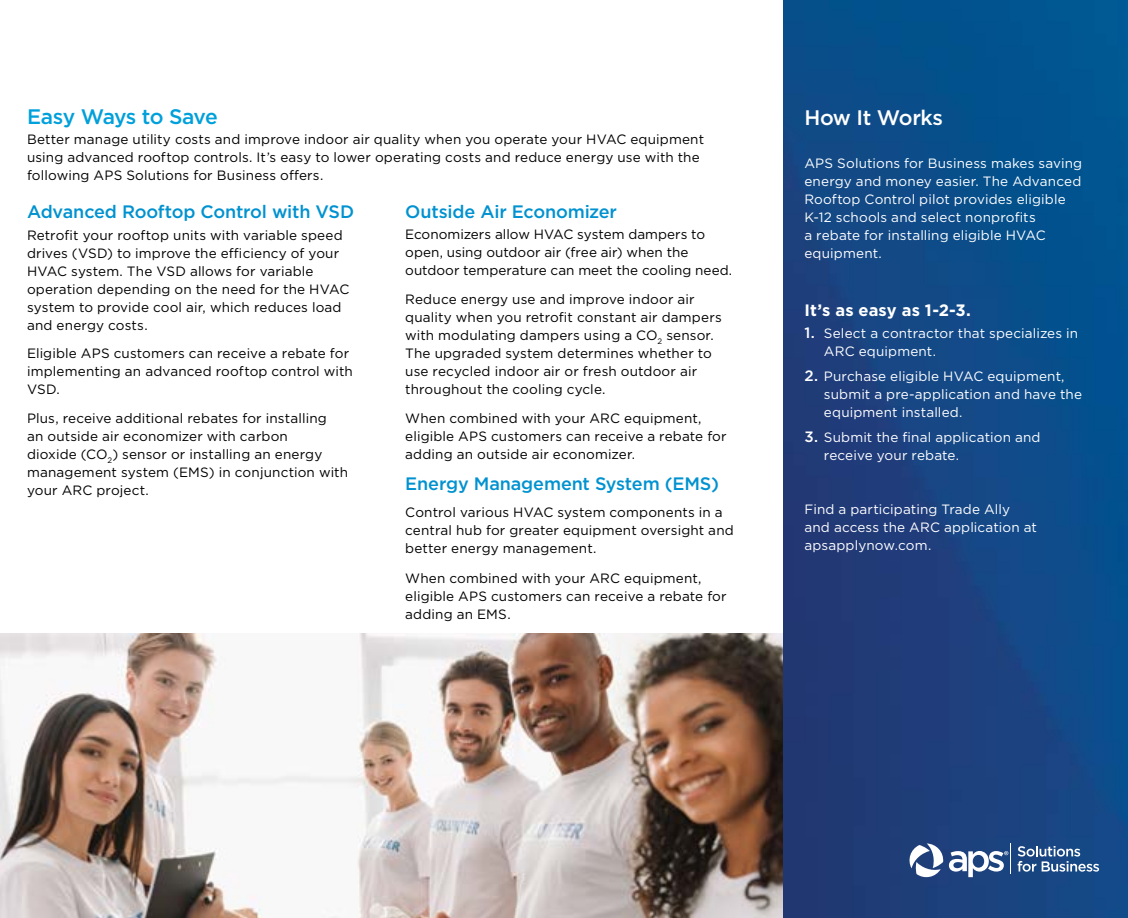
<style>
.page{position:relative;width:1128px;height:918px;background:#fff}
.page>*{position:absolute;margin:0;border:0;box-sizing:border-box;transform-origin:0 0}
.t1{font:500 21px "Gotham";letter-spacing:-.04em;color:#00a0db}
.t2{font:500 21px "Gotham";letter-spacing:-.02em;color:#fff}
.t3{font:500 18px "Gotham";letter-spacing:-.01em;color:#0092d0}
.t4{font:700 16.5px "Gotham";letter-spacing:.01em;color:#fff}
.t5{font:13.5px/18px "Gotham";letter-spacing:.01em;color:#000}
.t6{font:13.5px/18px "Gotham";letter-spacing:.01em;color:#fff}
.s1{font-weight:500;font-size:15px}
</style>
<div class="page">
<img style="left:0;top:634px;width:783px;height:284px">
<img style="left:783px;top:0;width:344px;height:918px">
<svg style="left:1017px;top:846px;width:81px;height:26px;background:#5578a4"></svg>
<hr style="left:1010px;top:844px;width:1px;height:30px;background:#fff">
<svg style="left:909px;top:844px;width:99px;height:33px"></svg>
<h1 class="t1" style="left:27px;top:103px;width:192px">Easy Ways to Save</h1>
<p class="t5" style="left:27px;top:130px;width:678px">Better manage utility costs and improve indoor air quality when you operate your HVAC equipment using advanced rooftop controls. It’s easy to lower operating costs and reduce energy use with the following APS Solutions for Business offers.</p>
<h2 class="t3" style="left:405px;top:200px;width:213px">Outside Air Economizer</h2>
<p class="t5" style="left:405px;top:225px;width:328px">Economizers allow HVAC system dampers to open, using outdoor air (free air) when the outdoor temperature can meet the cooling need.</p>
<p class="t5" style="left:405px;top:290px;width:318px">Reduce energy use and improve indoor air quality when you retrofit constant air dampers with modulating dampers using a CO<sub>2</sub> sensor.<br>The upgraded system determines whether to use recycled indoor air or fresh outdoor air throughout the cooling cycle.</p>
<p class="t5" style="left:405px;top:409px;width:323px">When combined with your ARC equipment, eligible APS customers can receive a rebate for adding an outside air economizer.</p>
<h2 class="t3" style="left:405px;top:472px;width:315px">Energy Management System (EMS)</h2>
<p class="t5" style="left:405px;top:503px;width:330px">Control various HVAC system components in a central hub for greater equipment oversight and better energy management.</p>
<p class="t5" style="left:405px;top:568px;width:323px">When combined with your ARC equipment, eligible APS customers can receive a rebate for adding an EMS.</p>
<h2 class="t3" style="left:27px;top:200px;width:328px">Advanced Rooftop Control with VSD</h2>
<p class="t5" style="left:27px;top:226px;width:324px">Retrofit your rooftop units with variable speed drives (VSD) to improve the efficiency of your HVAC system. The VSD allows for variable operation depending on the need for the HVAC system to provide cool air, which reduces load and energy costs.</p>
<p class="t5" style="left:27px;top:343px;width:327px">Eligible APS customers can receive a rebate for implementing an advanced rooftop control with<br>VSD.</p>
<p class="t5" style="left:27px;top:409px;width:322px">Plus, receive additional rebates for installing<br>an outside air economizer with carbon<br>dioxide (CO<sub>2</sub>) sensor or installing an energy management system (EMS) in conjunction with your ARC project.</p>
<h1 class="t2" style="left:804px;top:104px;width:140px">How It Works</h1>
<p class="t6" style="left:804px;top:154px;width:279px">APS Solutions for Business makes saving energy and money easier. The Advanced Rooftop Control pilot provides eligible K-12 schools and select nonprofits<br>a rebate for installing eligible HVAC equipment.</p>
<p class="t4" style="left:804px;top:299px;width:168px">It’s as easy as 1-2-3.</p>
<p class="t6" style="left:823px;top:324px;width:256px;text-indent:-20px"><span class="s1">1.</span> Select a contractor that specializes in<br>ARC equipment.</p>
<p class="t6" style="left:823px;top:367px;width:259px;text-indent:-20px"><span class="s1">2.</span> Purchase eligible HVAC equipment, submit a pre-application and have the equipment installed.</p>
<p class="t6" style="left:823px;top:428px;width:218px;text-indent:-20px"><span class="s1">3.</span> Submit the final application and receive your rebate.</p>
<p class="t6" style="left:804px;top:500px;width:234px">Find a participating Trade Ally and access the ARC application at apsapplynow.com.</p>
</div>
